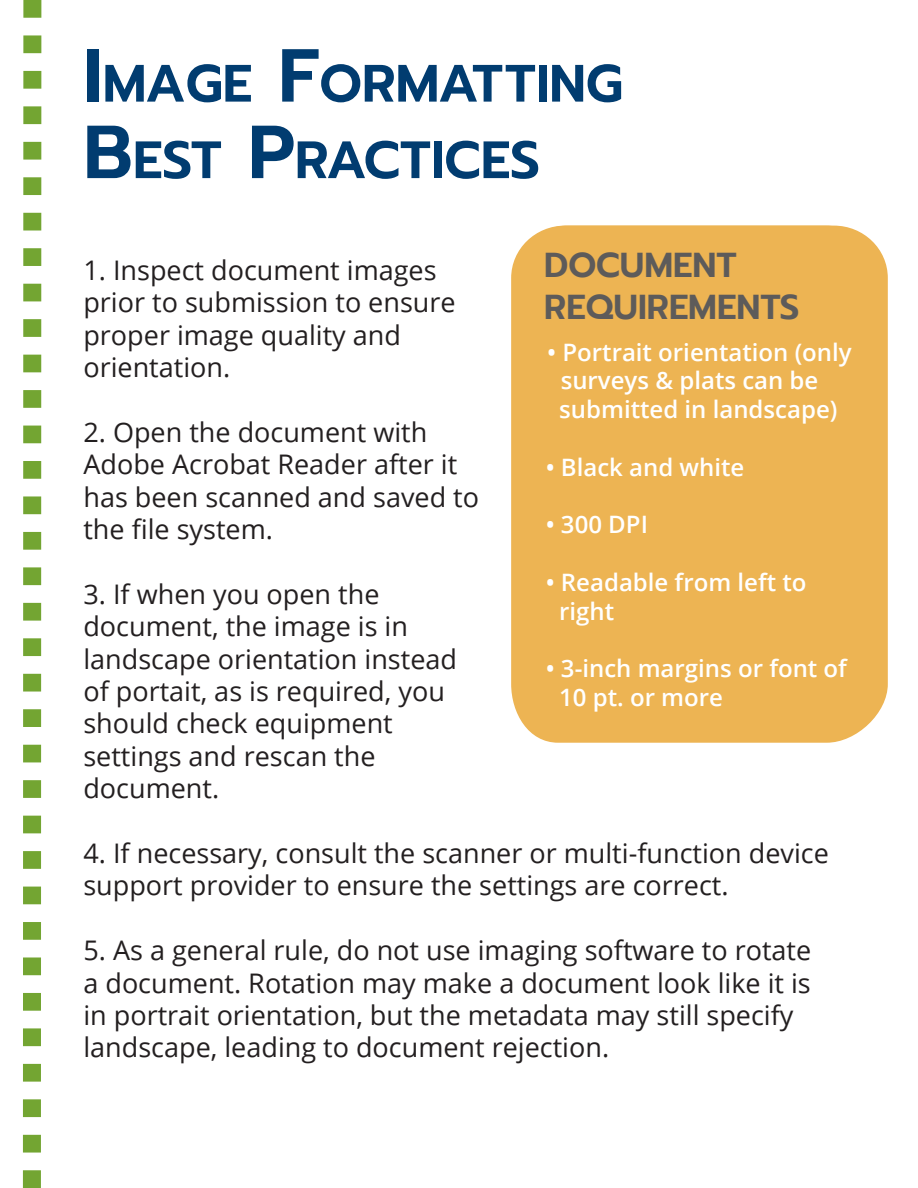
<style>
.page{position:relative;width:918px;height:1188px;background:#fff}
.page>*{position:absolute;margin:0;border:0;box-sizing:border-box;transform-origin:0 0}
.t1{font:600 52.5px "Prompt";color:#013c70}
.t2{font:600 34.5px "Prompt";color:#5d5b5a}
.t3{font:27px/32.4px "Open Sans";color:#231f20}
.t4{font:600 24px/28.8px "Open Sans";color:#fff}
.s1{font-size:75px}
</style>
<div class="page">
<svg style="left:22px;top:0;width:20px;height:1188px"></svg>
<svg style="left:511px;top:226px;width:377px;height:517px;fill:#edb453"></svg>
<div style="left:514px;top:226px;width:366px;height:390px;background:#edb453;border-radius:54px"></div>
<div style="left:546px;top:607px;width:310px;height:119px;background:#edb453"></div>
<p class="t1" style="left:83px;top:45px;width:541px"><span class="s1">I</span>MAGE <span class="s1">F</span>ORMATTING</p>
<p class="t1" style="left:83px;top:121px;width:458px"><span class="s1">B</span>EST <span class="s1">P</span>RACTICES</p>
<p class="t3" style="left:83px;top:253px;width:374px">1. Inspect document images prior to submission to ensure proper image quality and orientation.</p>
<p class="t3" style="left:83px;top:415px;width:397px">2. Open the document with<br>Adobe Acrobat Reader after it has been scanned and saved to the file system.</p>
<p class="t3" style="left:83px;top:577px;width:375px">3. If when you open the document, the image is in landscape orientation instead of portait, as is required, you should check equipment settings and rescan the document.</p>
<p class="t2" style="left:544px;top:240px;width:194px">DOCUMENT</p>
<p class="t2" style="left:544px;top:281px;width:257px">REQUIREMENTS</p>
<p class="t4" style="left:559px;top:337px;width:294px;text-indent:-12px">• Portrait orientation (only surveys &amp; plats can be submitted in landscape)</p>
<p class="t4" style="left:546px;top:452px;width:200px">• Black and white</p>
<p class="t4" style="left:546px;top:510px;width:104px">• 300 DPI</p>
<p class="t4" style="left:559px;top:567px;width:249px;text-indent:-14px">• Readable from left to right</p>
<p class="t4" style="left:559px;top:654px;width:289px;text-indent:-14px">• 3-inch margins or font of<br>10 pt. or more</p>
<p class="t3" style="left:83px;top:836px;width:747px">4. If necessary, consult the scanner or multi-function device support provider to ensure the settings are correct.</p>
<p class="t3" style="left:83px;top:934px;width:729px">5. As a general rule, do not use imaging software to rotate a document. Rotation may make a document look like it is in portrait orientation, but the metadata may still specify landscape, leading to document rejection.</p>
</div>
